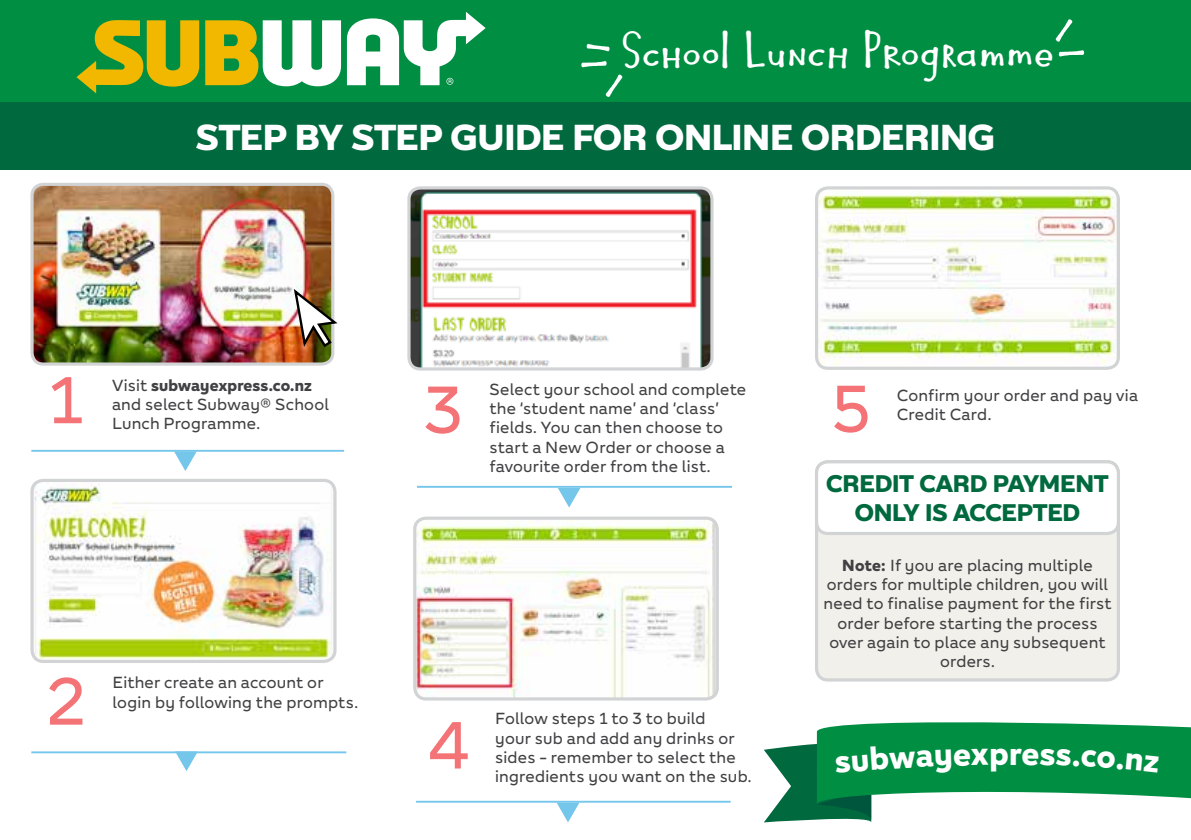
<style>
.page{position:relative;width:1191px;height:840px;background:#fff}
.page>*{position:absolute;margin:0;border:0;box-sizing:border-box;transform-origin:0 0}
.t1{font:66.4px "Subway Six Inch";color:#f37376}
.t2{font:66.2px "Subway Six Inch";color:#f37376}
.t3{font:66px "Subway Six Inch";color:#f37376}
.t4{font:65.8px "Subway Six Inch";color:#f37376}
.t5{font:700 48.8px "Pocket";letter-spacing:-.03em;color:#fff}
.t6{font:36px "Subway Footlong";letter-spacing:-.01em;color:#fff}
.t7{font:32px "Subway Footlong";color:#fff}
.t8{font:24px/28.8px "Subway Footlong";letter-spacing:-.01em;color:#00693e;text-align:center}
.t9{font:16px/19.2px "Subway Six Inch";letter-spacing:.015em;color:#414042}
.t10{font:16px "Subway Footlong";letter-spacing:.005em;color:#414042}
.s1{font-family:"Subway Six Inch"}
.s2{font-family:"Subway Footlong"}
</style>
<div class="page">
<div style="left:816px;top:461px;width:302px;height:218px;background:#f2f0eb;border-radius:11px"></div>
<div style="left:815px;top:460px;width:305px;height:221px;border:3px solid #d1d3d4;border-radius:11px"></div>
<div style="left:816px;top:461px;width:302px;height:72px;background:#fff;border-radius:11px"></div>
<div style="left:815px;top:460px;width:305px;height:74px;border:3px solid #d1d3d4;border-radius:11px"></div>
<div style="left:0;top:0;width:1191px;height:102px;background:#008e43"></div>
<div style="left:0;top:102px;width:1191px;height:68px;background:#00693e"></div>
<svg style="left:76px;top:12px;width:409px;height:81px"></svg>
<svg style="left:1055px;top:19px;width:17px;height:23px"></svg>
<svg style="left:1058px;top:50px;width:26px;height:6px"></svg>
<svg style="left:605px;top:74px;width:17px;height:23px"></svg>
<svg style="left:581px;top:61px;width:25px;height:6px"></svg>
<svg style="left:586px;top:44px;width:23px;height:7px"></svg>
<img style="left:34px;top:184px;width:299px;height:180px">
<div style="left:30px;top:183px;width:304px;height:182px;border:3px solid #d1d3d4;border-radius:11px"></div>
<hr style="left:31px;top:449px;width:313px;height:2px;background:#75c6eb">
<img style="left:292px;top:286px;width:46px;height:64px">
<svg style="left:174px;top:451px;width:23px;height:20px"></svg>
<img style="left:34px;top:482px;width:301px;height:179px">
<div style="left:30px;top:478px;width:306px;height:184px;border:3px solid #d1d3d4;border-radius:11px"></div>
<hr style="left:31px;top:751px;width:315px;height:1px;background:#75c6eb">
<svg style="left:175px;top:751px;width:23px;height:19px"></svg>
<img style="left:411px;top:190px;width:301px;height:179px">
<div style="left:407px;top:186px;width:306px;height:184px;border:3px solid #d1d3d4;border-radius:11px"></div>
<hr style="left:417px;top:485px;width:315px;height:2px;background:#75c6eb">
<svg style="left:558px;top:487px;width:22px;height:20px"></svg>
<img style="left:417px;top:520px;width:298px;height:176px">
<div style="left:413px;top:516px;width:306px;height:184px;border:3px solid #d1d3d4;border-radius:11px"></div>
<hr style="left:416px;top:800px;width:314px;height:2px;background:#75c6eb">
<svg style="left:556px;top:802px;width:23px;height:20px"></svg>
<img style="left:816px;top:190px;width:300px;height:178px">
<div style="left:815px;top:186px;width:305px;height:183px;border:3px solid #d1d3d4;border-radius:11px"></div>
<svg style="left:817px;top:722px;width:374px;height:77px;background:#1f9c5a"></svg>
<svg style="left:764px;top:733px;width:224px;height:89px"></svg>
<div style="left:1022px;top:748px;width:137px;height:24px;background:#008e43"></div>
<h3 class="t5" style="left:620px;top:17px;width:436px">School Lunch Programme</h3>
<h3 class="t6" style="left:195px;top:114px;width:801px">STEP BY STEP GUIDE FOR ONLINE ORDERING</h3>
<h3 class="t4" style="left:48px;top:359px;width:37px">1</h3>
<p class="t10" style="left:112px;top:374px;width:201px"><span class="s1">Visit</span> subwayexpress.co.nz</p>
<p class="t9" style="left:112px;top:394px;width:218px">and select Subway® School</p>
<p class="t9" style="left:112px;top:413px;width:150px">Lunch Programme.</p>
<h1 class="t1" style="left:423px;top:368px;width:40px">3</h1>
<p class="t9" style="left:489px;top:379px;width:258px">Select your school and complete the ‘student name’ and ‘class’ fields. You can then choose to start a New Order or choose a favourite order from the list.</p>
<h1 class="t1" style="left:47px;top:659px;width:40px">2</h1>
<p class="t9" style="left:113px;top:672px;width:212px">Either create an account or</p>
<p class="t9" style="left:113px;top:692px;width:247px">login by following the prompts.</p>
<h2 class="t2" style="left:427px;top:703px;width:44px">4</h2>
<p class="t9" style="left:495px;top:708px;width:242px">Follow steps 1 to 3 to build your sub and add any drinks or sides – remember to select the</p>
<p class="t9" style="left:495px;top:766px;width:258px">ingredients you want on the sub.</p>
<h3 class="t3" style="left:831px;top:367px;width:40px">5</h3>
<p class="t9" style="left:896px;top:385px;width:243px">Confirm your order and pay via</p>
<p class="t9" style="left:896px;top:404px;width:96px">Credit Card.</p>
<h3 class="t8" style="left:826px;top:468px;width:284px">CREDIT CARD PAYMENT<br>ONLY IS ACCEPTED</h3>
<p class="t9" style="left:823px;top:555px;width:289px;text-align:center"><span class="s2">Note:</span> If you are placing multiple orders for multiple children, you will need to finalise payment for the first order before starting the process over again to place any subsequent orders.</p>
<h3 class="t7" style="left:989px;top:732px;width:34px">pr</h3>
</div>
